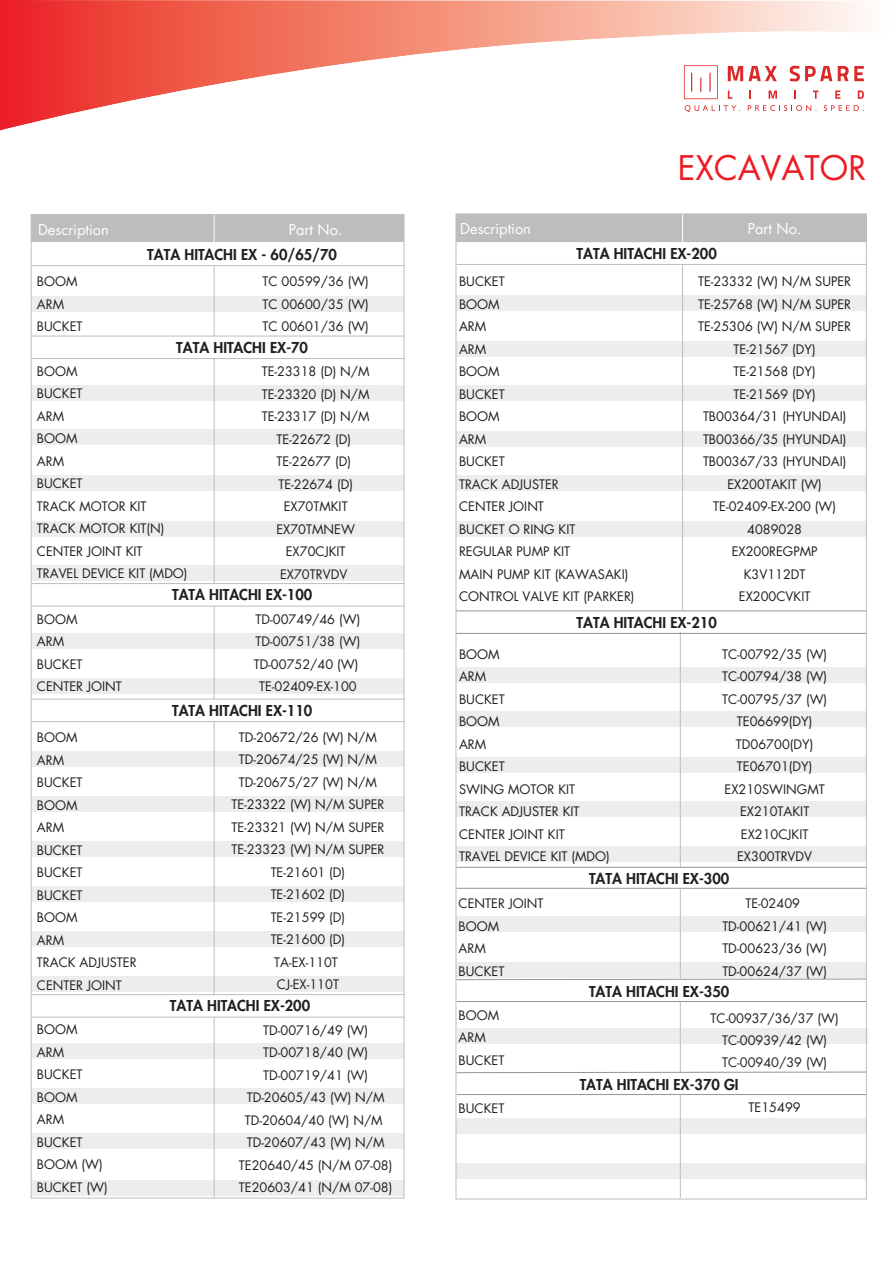
<style>
.page{position:relative;width:893px;height:1263px;background:#fff}
.page>*{position:absolute;margin:0;border:0;box-sizing:border-box;transform-origin:0 0}
.t1{font:33px "Futura LT";color:#ed1c24}
.t2{font:800 14.55px "Futura LT";color:#221f1f}
.t3{font:14.55px "Futura LT";color:#fff}
.t4{font:12.75px/22.5px "Futura LT";color:#221f1f}
</style>
<div class="page">
<img style="left:0;top:0;width:864px;height:131px">
<hr style="left:457px;top:1001px;width:410px;height:1px;background:#929497">
<svg style="left:457px;top:978px;width:408px;height:3px"></svg>
<div style="left:457px;top:1028px;width:410px;height:16px;background:#ecedee"></div>
<hr style="left:680px;top:1002px;width:1px;height:70px;background:#bbbdbf">
<hr style="left:457px;top:1094px;width:410px;height:1px;background:#929497">
<svg style="left:457px;top:1071px;width:408px;height:3px"></svg>
<div style="left:456px;top:341px;width:410px;height:16px;background:#ecedee"></div>
<div style="left:456px;top:295px;width:410px;height:16px;background:#ecedee"></div>
<div style="left:456px;top:431px;width:410px;height:16px;background:#ecedee"></div>
<div style="left:456px;top:385px;width:410px;height:16px;background:#ecedee"></div>
<div style="left:456px;top:475px;width:410px;height:16px;background:#ecedee"></div>
<div style="left:456px;top:521px;width:410px;height:16px;background:#ecedee"></div>
<div style="left:457px;top:667px;width:410px;height:16px;background:#ecedee"></div>
<div style="left:457px;top:757px;width:410px;height:16px;background:#ecedee"></div>
<div style="left:457px;top:711px;width:410px;height:16px;background:#ecedee"></div>
<div style="left:457px;top:801px;width:410px;height:16px;background:#ecedee"></div>
<div style="left:457px;top:846px;width:410px;height:16px;background:#ecedee"></div>
<div style="left:457px;top:1117px;width:410px;height:16px;background:#ecedee"></div>
<div style="left:457px;top:1162px;width:410px;height:16px;background:#ecedee"></div>
<hr style="left:31px;top:265px;width:373px;height:1px;background:#bbbdbf">
<div style="left:31px;top:296px;width:373px;height:15px;background:#ecedee"></div>
<div style="left:31px;top:385px;width:373px;height:16px;background:#ecedee"></div>
<div style="left:31px;top:429px;width:373px;height:16px;background:#ecedee"></div>
<div style="left:31px;top:475px;width:373px;height:16px;background:#ecedee"></div>
<div style="left:31px;top:521px;width:373px;height:16px;background:#ecedee"></div>
<div style="left:31px;top:633px;width:373px;height:15px;background:#ecedee"></div>
<div style="left:31px;top:678px;width:373px;height:15px;background:#ecedee"></div>
<div style="left:31px;top:751px;width:373px;height:16px;background:#ecedee"></div>
<div style="left:31px;top:796px;width:373px;height:16px;background:#ecedee"></div>
<div style="left:31px;top:841px;width:373px;height:16px;background:#ecedee"></div>
<div style="left:31px;top:886px;width:373px;height:16px;background:#ecedee"></div>
<div style="left:31px;top:931px;width:373px;height:16px;background:#ecedee"></div>
<div style="left:31px;top:976px;width:373px;height:16px;background:#ecedee"></div>
<div style="left:31px;top:565px;width:373px;height:16px;background:#ecedee"></div>
<hr style="left:214px;top:267px;width:1px;height:69px;background:#bbbdbf">
<hr style="left:214px;top:359px;width:1px;height:225px;background:#bbbdbf">
<hr style="left:214px;top:606px;width:1px;height:93px;background:#bbbdbf">
<hr style="left:214px;top:722px;width:1px;height:273px;background:#bbbdbf">
<div style="left:31px;top:214px;width:373px;height:28px;background:#bbbdbf"></div>
<svg style="left:214px;top:216px;width:1px;height:26px"></svg>
<hr style="left:31px;top:358px;width:373px;height:1px;background:#bbbdbf">
<hr style="left:31px;top:336px;width:373px;height:1px;background:#bbbdbf">
<hr style="left:31px;top:606px;width:373px;height:1px;background:#bbbdbf">
<hr style="left:31px;top:583px;width:373px;height:1px;background:#bbbdbf">
<hr style="left:682px;top:264px;width:1px;height:346px;background:#bbbdbf">
<hr style="left:680px;top:632px;width:1px;height:235px;background:#bbbdbf">
<hr style="left:456px;top:264px;width:410px;height:1px;background:#bbbdbf">
<div style="left:456px;top:214px;width:410px;height:28px;background:#bbbdbf"></div>
<svg style="left:682px;top:215px;width:1px;height:27px"></svg>
<div style="left:31px;top:1043px;width:373px;height:16px;background:#ecedee"></div>
<div style="left:31px;top:1088px;width:373px;height:16px;background:#ecedee"></div>
<div style="left:31px;top:1133px;width:373px;height:16px;background:#ecedee"></div>
<div style="left:31px;top:1180px;width:373px;height:16px;background:#ecedee"></div>
<hr style="left:214px;top:1018px;width:1px;height:180px;background:#bbbdbf">
<hr style="left:31px;top:1017px;width:373px;height:1px;background:#bbbdbf">
<hr style="left:31px;top:994px;width:373px;height:1px;background:#bbbdbf">
<hr style="left:456px;top:633px;width:410px;height:1px;background:#929497">
<hr style="left:456px;top:610px;width:410px;height:1px;background:#929497">
<hr style="left:31px;top:721px;width:373px;height:1px;background:#bbbdbf">
<hr style="left:31px;top:699px;width:373px;height:1px;background:#bbbdbf">
<div style="left:456px;top:961px;width:410px;height:16px;background:#ecedee"></div>
<div style="left:456px;top:916px;width:410px;height:15px;background:#ecedee"></div>
<hr style="left:456px;top:888px;width:410px;height:1px;background:#929497">
<hr style="left:456px;top:867px;width:410px;height:1px;background:#929497">
<hr style="left:680px;top:889px;width:1px;height:90px;background:#bbbdbf">
<hr style="left:680px;top:1095px;width:1px;height:103px;background:#bbbdbf">
<p class="t3" style="left:38px;top:223px;width:72px">Description</p>
<p class="t3" style="left:289px;top:223px;width:55px">Part No.</p>
<p class="t2" style="left:147px;top:248px;width:191px">TATA HITACHI EX - 60/65/70</p>
<p class="t4" style="left:262px;top:271px;width:108px;text-align:justify">TC 00599/36 (W)<br>TC 00600/35 (W)<br>TC 00601/36 (W)</p>
<p class="t2" style="left:176px;top:340px;width:133px">TATA HITACHI EX-70</p>
<p class="t4" style="left:37px;top:271px;width:47px">BOOM<br>ARM<br>BUCKET</p>
<p class="t4" style="left:37px;top:361px;width:152px">BOOM<br>BUCKET<br>ARM<br>BOOM<br>ARM<br>BUCKET<br>TRACK MOTOR KIT<br>TRACK MOTOR KIT(N)<br>CENTER JOINT KIT<br>TRAVEL DEVICE KIT (MDO)</p>
<p class="t4" style="left:262px;top:361px;width:109px;text-align:center">TE-23318 (D) N/M<br>TE-23320 (D) N/M<br>TE-23317 (D) N/M<br>TE-22672 (D)<br>TE-22677 (D)<br>TE-22674 (D)<br>EX70TMKIT<br>EX70TMNEW<br>EX70CJKIT<br>EX70TRVDV</p>
<p class="t2" style="left:172px;top:588px;width:142px">TATA HITACHI EX-100</p>
<p class="t4" style="left:37px;top:609px;width:86px">BOOM<br>ARM<br>BUCKET<br>CENTER JOINT</p>
<p class="t4" style="left:254px;top:609px;width:108px;text-align:center">TD-00749/46 (W)<br>TD-00751/38 (W)<br>TD-00752/40 (W)<br>TE-02409-EX-100</p>
<p class="t4" style="left:37px;top:727px;width:101px">BOOM<br>ARM<br>BUCKET<br>BOOM<br>ARM<br>BUCKET<br>BUCKET<br>BUCKET<br>BOOM<br>ARM<br>TRACK ADJUSTER<br>CENTER JOINT</p>
<p class="t4" style="left:231px;top:727px;width:155px;text-align:center">TD-20672/26 (W) N/M<br>TD-20674/25 (W) N/M<br>TD-20675/27 (W) N/M<br>TE-23322 (W) N/M SUPER<br>TE-23321 (W) N/M SUPER<br>TE-23323 (W) N/M SUPER<br>TE-21601 (D)<br>TE-21602 (D)<br>TE-21599 (D)<br>TE-21600 (D)<br>TA-EX-110T<br>CJ-EX-110T</p>
<p class="t2" style="left:172px;top:703px;width:142px">TATA HITACHI EX-110</p>
<p class="t2" style="left:170px;top:999px;width:142px">TATA HITACHI EX-200</p>
<p class="t4" style="left:37px;top:1019px;width:72px">BOOM<br>ARM<br>BUCKET<br>BOOM<br>ARM<br>BUCKET<br>BOOM (W)<br>BUCKET (W)</p>
<p class="t4" style="left:239px;top:1020px;width:155px;text-align:center">TD-00716/49 (W)<br>TD-00718/40 (W)<br>TD-00719/41 (W)<br>TD-20605/43 (W) N/M<br>TD-20604/40 (W) N/M<br>TD-20607/43 (W) N/M<br>TE20640/45 (N/M 07-08)<br>TE20603/41 (N/M 07-08)</p>
<p class="t3" style="left:460px;top:222px;width:72px">Description</p>
<h1 class="t1" style="left:678px;top:153px;width:190px">EXCAVATOR</h1>
<p class="t2" style="left:577px;top:246px;width:142px">TATA HITACHI EX-200</p>
<p class="t3" style="left:748px;top:222px;width:55px">Part No.</p>
<p class="t4" style="left:459px;top:271px;width:177px">BUCKET<br>BOOM<br>ARM<br>ARM<br>BOOM<br>BUCKET<br>BOOM<br>ARM<br>BUCKET<br>TRACK ADJUSTER<br>CENTER JOINT<br>BUCKET O RING KIT<br>REGULAR PUMP KIT<br>MAIN PUMP KIT (KAWASAKI)<br>CONTROL VALVE KIT (PARKER)</p>
<p class="t4" style="left:698px;top:271px;width:155px;text-align:center">TE-23332 (W) N/M SUPER<br>TE-25768 (W) N/M SUPER<br>TE-25306 (W) N/M SUPER<br>TE-21567 (DY)<br>TE-21568 (DY)<br>TE-21569 (DY)<br>TB00364/31 (HYUNDAI)<br>TB00366/35 (HYUNDAI)<br>TB00367/33 (HYUNDAI)<br>EX200TAKIT (W)<br>TE-02409-EX-200 (W)<br>4089028<br>EX200REGPMP<br>K3V112DT<br>EX200CVKIT</p>
<p class="t2" style="left:577px;top:615px;width:142px">TATA HITACHI EX-210</p>
<p class="t4" style="left:459px;top:644px;width:152px">BOOM<br>ARM<br>BUCKET<br>BOOM<br>ARM<br>BUCKET<br>SWING MOTOR KIT<br>TRACK ADJUSTER KIT<br>CENTER JOINT KIT<br>TRAVEL DEVICE KIT (MDO)</p>
<p class="t4" style="left:722px;top:644px;width:107px;text-align:center">TC-00792/35 (W)<br>TC-00794/38 (W)<br>TC-00795/37 (W)<br>TE06699(DY)<br>TD06700(DY)<br>TE06701(DY)<br>EX210SWINGMT<br>EX210TAKIT<br>EX210CJKIT<br>EX300TRVDV</p>
<p class="t4" style="left:459px;top:893px;width:86px">CENTER JOINT<br>BOOM<br>ARM<br>BUCKET</p>
<p class="t2" style="left:589px;top:871px;width:142px">TATA HITACHI EX-300</p>
<p class="t4" style="left:722px;top:893px;width:106px;text-align:center">TE-02409<br>TD-00621/41 (W)<br>TD-00623/36 (W)<br>TD-00624/37 (W)</p>
<p class="t4" style="left:459px;top:1004px;width:47px">BOOM<br>ARM<br>BUCKET</p>
<p class="t2" style="left:589px;top:985px;width:142px">TATA HITACHI EX-350</p>
<p class="t4" style="left:711px;top:1009px;width:130px;line-height:21.9px;text-align:center">TC-00937/36/37 (W)<br>TC-00939/42 (W)<br>TC-00940/39 (W)</p>
<p class="t2" style="left:580px;top:1077px;width:160px">TATA HITACHI EX-370 GI</p>
<p class="t4" style="left:459px;top:1097px;width:47px">BUCKET</p>
<p class="t4" style="left:749px;top:1097px;width:54px">TE15499</p>
</div>
